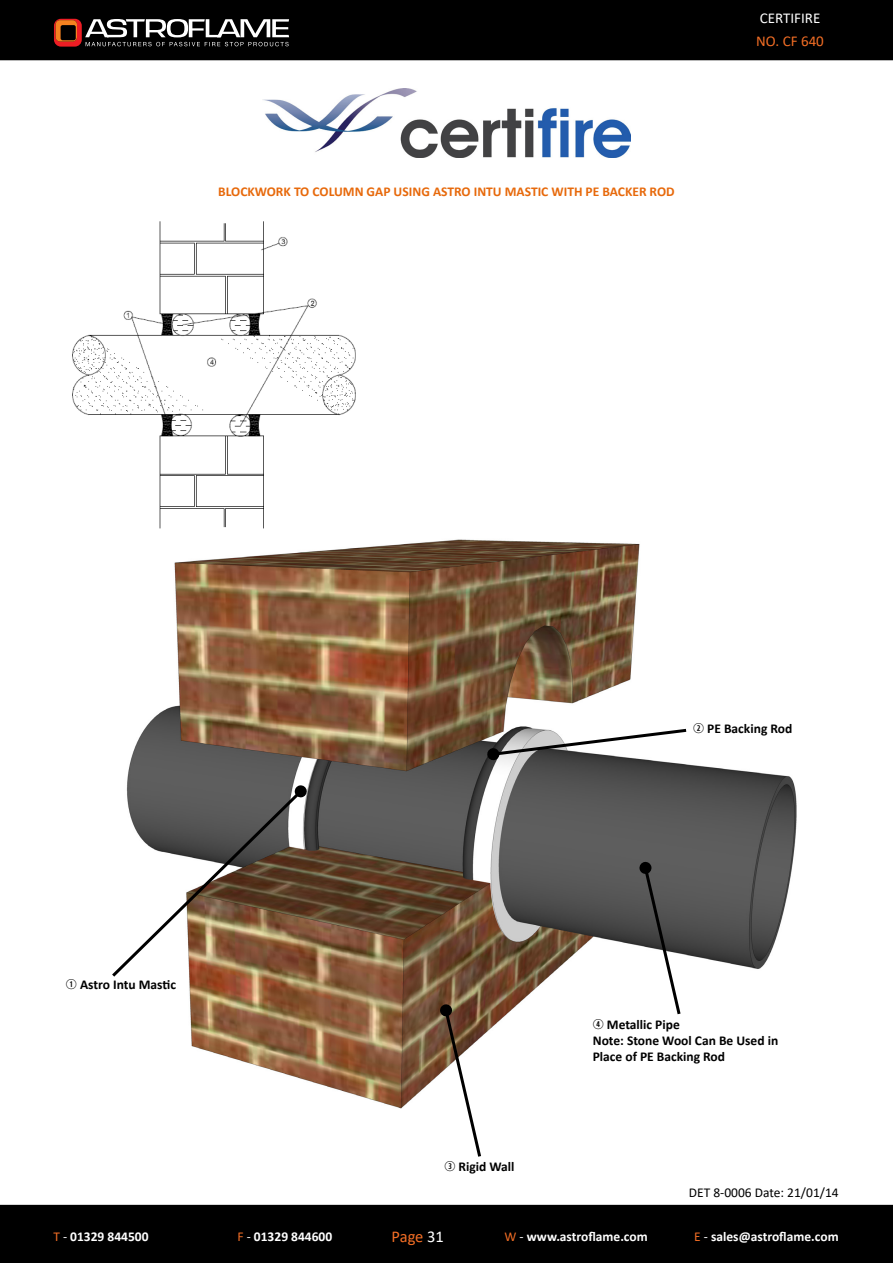
<style>
.page{position:relative;width:893px;height:1263px;background:#fff}
.page>*{position:absolute;margin:0;border:0;box-sizing:border-box;transform-origin:0 0}
.t1{font:16.5px "Calibri";letter-spacing:-.005em;color:#f36e25}
.t2{font:15px "Calibri";color:#fff}
.t3{font:15px "Calibri";color:#f36e25}
.t4{font:700 13.5px/16.2px "Calibri";color:#000}
.t5{font:700 13.5px "Calibri";color:#fff}
.t6{font:700 13.5px "Calibri";color:#e7690b}
.t7{font:13.5px "Calibri";color:#000}
.s1{font-family:"Combi Numerals";font-weight:400}
.s2{font-weight:400;color:#f36e25}
.s3{font-weight:400}
.s4{color:#fff}
</style>
<div class="page">
<div style="left:0;top:0;width:893px;height:60px;background:#000"></div>
<div style="left:0;top:1205px;width:893px;height:58px;background:#000"></div>
<svg style="left:54px;top:19px;width:235px;height:28px"></svg>
<img style="left:127px;top:539px;width:670px;height:570px">
<svg style="left:487px;top:727px;width:202px;height:34px"></svg>
<img style="left:72px;top:221px;width:284px;height:308px">
<svg style="left:112px;top:785px;width:195px;height:195px"></svg>
<svg style="left:440px;top:1004px;width:43px;height:153px"></svg>
<svg style="left:639px;top:861px;width:44px;height:156px"></svg>
<img style="left:262px;top:88px;width:369px;height:69px">
<p class="t6" style="left:218px;top:182px;width:458px">BLOCKWORK TO COLUMN GAP USING ASTRO INTU MASTIC WITH PE BACKER ROD</p>
<p class="t2" style="left:760px;top:7px;width:62px">CERTIFIRE</p>
<p class="t3" style="left:756px;top:30px;width:69px">NO. CF 640</p>
<p class="t4" style="left:66px;top:976px;width:112px"><span class="s1">Q</span> Astro Intu Mastic</p>
<p class="t4" style="left:693px;top:720px;width:101px"><span class="s1">W</span> PE Backing Rod</p>
<p class="t4" style="left:444px;top:1158px;width:72px"><span class="s1">E</span> Rigid Wall</p>
<p class="t4" style="left:593px;top:1016px;width:187px"><span class="s1">R</span> Metallic Pipe<br>Note: Stone Wool Can Be Used in<br>Place of PE Backing Rod</p>
<p class="t7" style="left:689px;top:1183px;width:151px">DET 8-0006 Date: 21/01/14</p>
<p class="t5" style="left:53px;top:1227px;width:97px"><span class="s2">T</span> <span class="s3">-</span> 01329 844500</p>
<p class="t5" style="left:238px;top:1227px;width:96px"><span class="s2">F</span> <span class="s3">-</span> 01329 844600</p>
<p class="t1" style="left:392px;top:1225px;width:54px">Page <span class="s4">31</span></p>
<p class="t5" style="left:505px;top:1227px;width:145px"><span class="s2">W</span> <span class="s3">-</span> www.astroflame.com</p>
<p class="t5" style="left:694px;top:1227px;width:146px"><span class="s2">E</span> <span class="s3">-</span> sales@astroflame.com</p>
</div>
